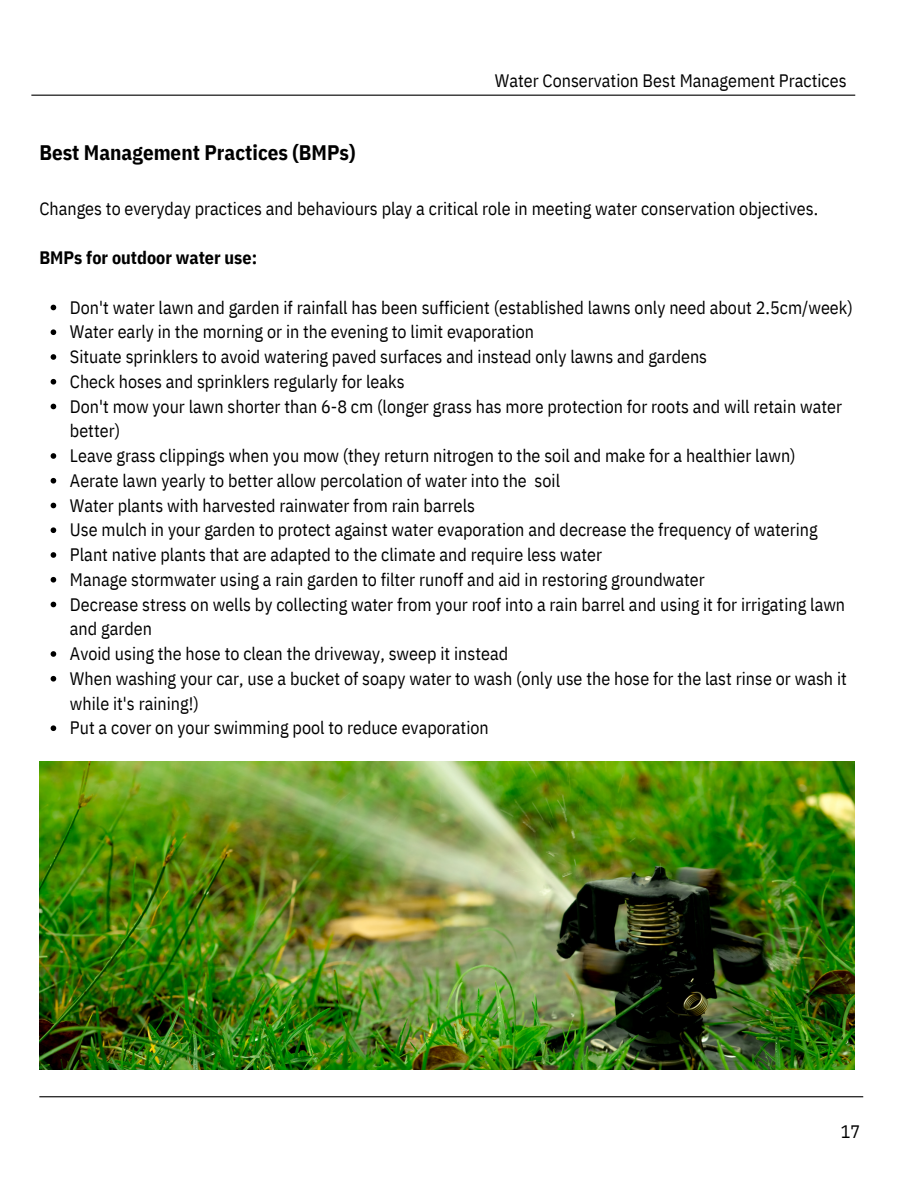
<style>
.page{position:relative;width:918px;height:1188px;background:#fff}
.page>*{position:absolute;margin:0;border:0;box-sizing:border-box;transform-origin:0 0}
.t1{font:700 21px "IBM Plex Sans Cond";color:#000}
.t2{font:18px/24.8px "IBM Plex Sans Cond";color:#000}
.t3{font:700 18px "IBM Plex Sans Cond";color:#000}
</style>
<div class="page">
<hr style="left:31px;top:95px;width:824px;height:1px;background:#000">
<hr style="left:39px;top:1096px;width:824px;height:1px;background:#000">
<svg style="left:51px;top:305px;width:5px;height:5px"></svg>
<svg style="left:51px;top:329px;width:5px;height:6px"></svg>
<svg style="left:51px;top:354px;width:5px;height:6px"></svg>
<svg style="left:51px;top:379px;width:5px;height:6px"></svg>
<svg style="left:51px;top:404px;width:5px;height:5px"></svg>
<svg style="left:51px;top:453px;width:5px;height:6px"></svg>
<svg style="left:51px;top:478px;width:5px;height:6px"></svg>
<svg style="left:51px;top:503px;width:5px;height:5px"></svg>
<svg style="left:51px;top:527px;width:5px;height:6px"></svg>
<svg style="left:51px;top:552px;width:5px;height:6px"></svg>
<svg style="left:51px;top:577px;width:5px;height:6px"></svg>
<svg style="left:51px;top:602px;width:5px;height:5px"></svg>
<svg style="left:51px;top:651px;width:5px;height:6px"></svg>
<svg style="left:51px;top:676px;width:5px;height:6px"></svg>
<svg style="left:51px;top:725px;width:5px;height:6px"></svg>
<img style="left:39px;top:762px;width:816px;height:308px">
<p class="t2" style="left:495px;top:68px;width:353px">Water Conservation Best Management Practices</p>
<p class="t1" style="left:39px;top:138px;width:318px">Best Management Practices (BMPs)</p>
<p class="t2" style="left:39px;top:196px;width:780px">Changes to everyday practices and behaviours play a critical role in meeting water conservation objectives.</p>
<p class="t3" style="left:39px;top:246px;width:219px">BMPs for outdoor water use:</p>
<p class="t2" style="left:70px;top:295px;width:785px">Don't water lawn and garden if rainfall has been sufficient (established lawns only need about 2.5cm/week)</p>
<p class="t2" style="left:70px;top:319px;width:466px">Water early in the morning or in the evening to limit evaporation</p>
<p class="t2" style="left:70px;top:344px;width:639px">Situate sprinklers to avoid watering paved surfaces and instead only lawns and gardens</p>
<p class="t2" style="left:70px;top:369px;width:336px">Check hoses and sprinklers regularly for leaks</p>
<p class="t2" style="left:70px;top:394px;width:774px">Don't mow your lawn shorter than 6-8 cm (longer grass has more protection for roots and will retain water better)</p>
<p class="t2" style="left:70px;top:443px;width:727px">Leave grass clippings when you mow (they return nitrogen to the soil and make for a healthier lawn)</p>
<p class="t2" style="left:70px;top:468px;width:492px">Aerate lawn yearly to better allow percolation of water into the soil</p>
<p class="t2" style="left:70px;top:493px;width:407px">Water plants with harvested rainwater from rain barrels</p>
<p class="t2" style="left:70px;top:517px;width:749px">Use mulch in your garden to protect against water evaporation and decrease the frequency of watering</p>
<p class="t2" style="left:70px;top:542px;width:534px">Plant native plants that are adapted to the climate and require less water</p>
<p class="t2" style="left:70px;top:567px;width:636px">Manage stormwater using a rain garden to filter runoff and aid in restoring groundwater</p>
<p class="t2" style="left:70px;top:592px;width:777px">Decrease stress on wells by collecting water from your roof into a rain barrel and using it for irrigating lawn and garden</p>
<p class="t2" style="left:70px;top:641px;width:440px">Avoid using the hose to clean the driveway, sweep it instead</p>
<p class="t2" style="left:70px;top:666px;width:778px">When washing your car, use a bucket of soapy water to wash (only use the hose for the last rinse or wash it while it's raining!)</p>
<p class="t2" style="left:70px;top:715px;width:420px">Put a cover on your swimming pool to reduce evaporation</p>
<p class="t2" style="left:841px;top:1119px;width:21px">17</p>
</div>
